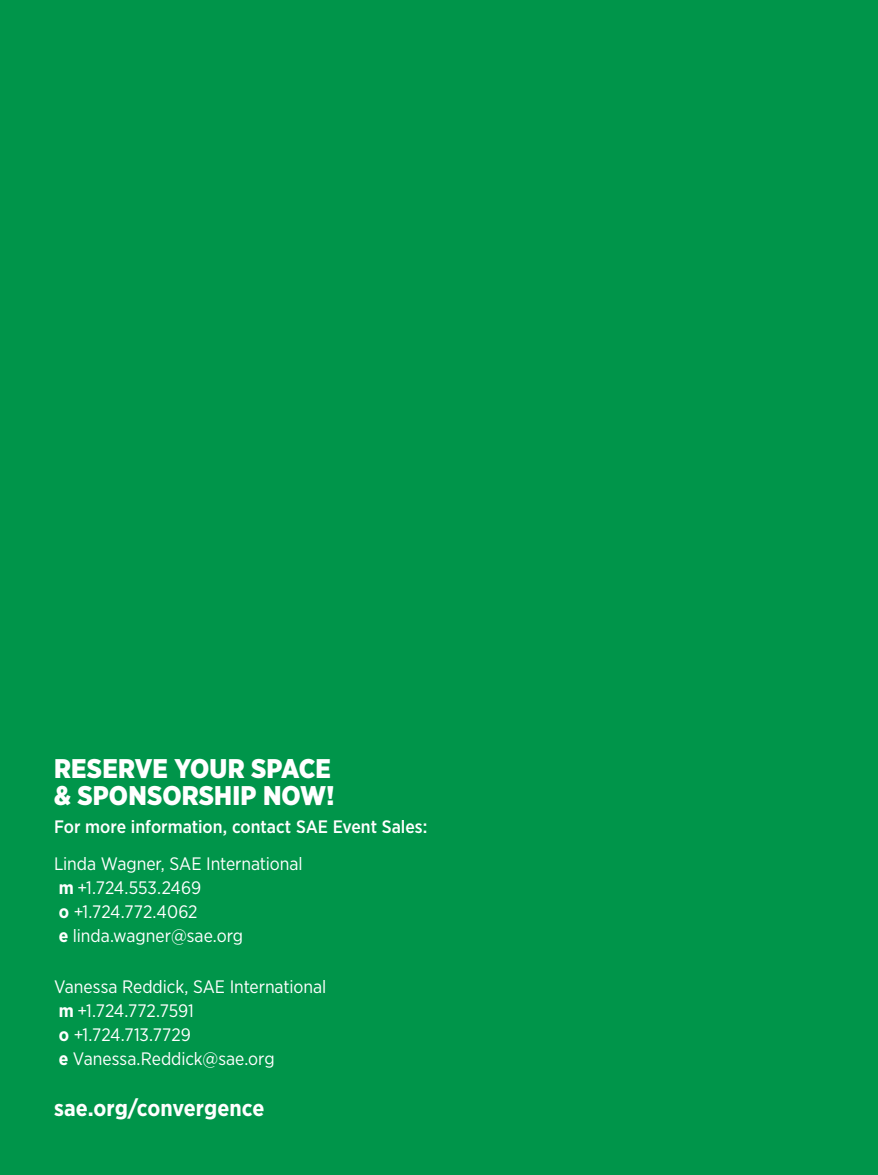
<style>
.page{position:relative;width:878px;height:1175px;background:#fff}
.page>*{position:absolute;margin:0;border:0;box-sizing:border-box;transform-origin:0 0}
.t1{font:900 27px/27px "Gotham Narrow";letter-spacing:.005em;color:#fff}
.t2{font:700 22.5px "Gotham Narrow";color:#fff}
.t3{font:18px/24px "Gotham Narrow";letter-spacing:-.005em;color:#fff}
.t4{font:500 18px "Gotham Narrow";color:#fff}
.s1{font-weight:700}
</style>
<div class="page">
<div style="left:0;top:0;width:878px;height:1174px;background:#00954a"></div>
<h1 class="t1" style="left:54px;top:754px;width:282px">RESERVE YOUR SPACE &amp; SPONSORSHIP NOW!</h1>
<p class="t4" style="left:54px;top:815px;width:375px">For more information, contact SAE Event Sales:</p>
<p class="t3" style="left:54px;top:851px;width:250px">Linda Wagner, SAE International <span class="s1">m</span> +1.724.553.2469<br><span class="s1">o</span> +1.724.772.4062<br><span class="s1">e</span> linda.wagner@sae.org</p>
<p class="t3" style="left:54px;top:974px;width:274px">Vanessa Reddick, SAE International <span class="s1">m</span> +1.724.772.7591<br><span class="s1">o</span> +1.724.713.7729<br><span class="s1">e</span> Vanessa.Reddick@sae.org</p>
<p class="t2" style="left:54px;top:1094px;width:212px">sae.org/convergence</p>
</div>
